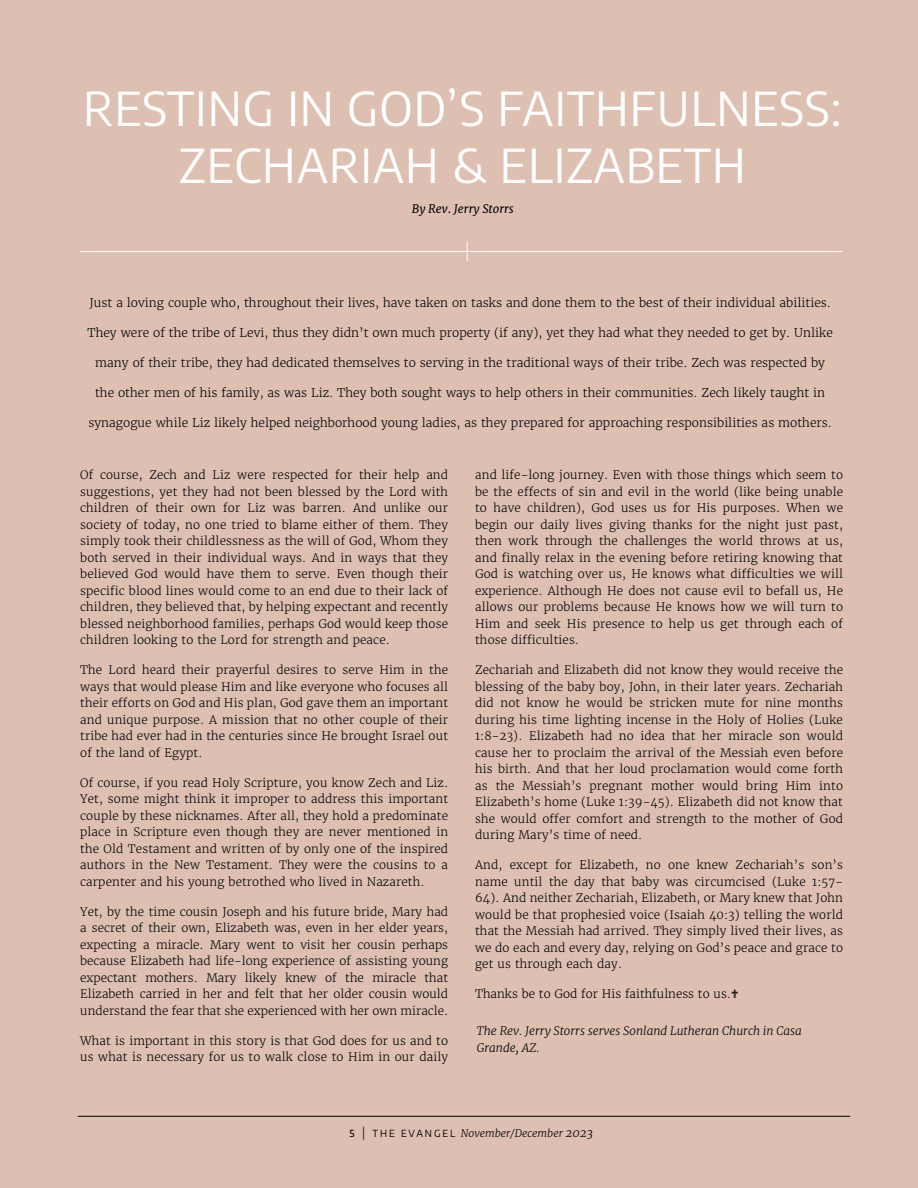
<style>
.page{position:relative;width:918px;height:1188px;background:#ddc0b2}
.page>*{position:absolute;margin:0;border:0;box-sizing:border-box;transform-origin:0 0}
.t1{font:46.5px/57px "Encode Sans";letter-spacing:.02em;color:#fff;text-align:center}
.t2{font:300 12px "Merriweather";color:#000}
.t3{font:300 11.7px/16.5px "Merriweather";letter-spacing:.01em;color:#000;text-align:justify}
.t4{font:italic 300 11.7px/16.5px "Merriweather";color:#000}
.t5{font:italic 11.7px "Merriweather";color:#000}
.t6{font:italic 300 10.5px "Merriweather";color:#000}
.s1{font-family:"Encode Sans";font-weight:500;font-style:normal;font-size:9.75px}
.s2{font-family:"Encode Sans";font-weight:400;font-style:normal;font-size:12.6px}
.s3{font-family:"Encode Sans";font-weight:400;font-style:normal;font-size:9.75px}
.s4{font-size:12px}
</style>
<div class="page">
<hr style="left:80px;top:251px;width:762px;height:1px;background:#fff">
<svg style="left:467px;top:242px;width:1px;height:19px"></svg>
<hr style="left:78px;top:1116px;width:772px;height:1px;background:#000">
<h1 class="t1" style="left:83px;top:78px;width:760px">RESTING IN GOD’S FAITHFULNESS:<br>ZECHARIAH &amp; ELIZABETH</h1>
<p class="t5" style="left:412px;top:202px;width:103px">By Rev. Jerry Storrs</p>
<p class="t2" style="left:89px;top:295px;width:743px">Just a loving couple who, throughout their lives, have taken on tasks and done them to the best of their individual abilities.</p>
<p class="t2" style="left:88px;top:325px;width:747px">They were of the tribe of Levi, thus they didn’t own much property (if any), yet they had what they needed to get by. Unlike</p>
<p class="t2" style="left:95px;top:355px;width:731px">many of their tribe, they had dedicated themselves to serving in the traditional ways of their tribe. Zech was respected by</p>
<p class="t2" style="left:95px;top:385px;width:732px">the other men of his family, as was Liz. They both sought ways to help others in their communities. Zech likely taught in</p>
<p class="t2" style="left:88px;top:415px;width:745px">synagogue while Liz likely helped neighborhood young ladies, as they prepared for approaching responsibilities as mothers.</p>
<p class="t3" style="left:80px;top:467px;width:369px">Of course, Zech and Liz were respected for their help and suggestions, yet they had not been blessed by the Lord with children of their own for Liz was barren. And unlike our society of today, no one tried to blame either of them. They simply took their childlessness as the will of God, Whom they both served in their individual ways. And in ways that they believed God would have them to serve. Even though their specific blood lines would come to an end due to their lack of children, they believed that, by helping expectant and recently blessed neighborhood families, perhaps God would keep those children looking to the Lord for strength and peace.</p>
<p class="t3" style="left:80px;top:662px;width:369px">The Lord heard their prayerful desires to serve Him in the ways that would please Him and like everyone who focuses all their efforts on God and His plan, God gave them an important and unique purpose. A mission that no other couple of their tribe had ever had in the centuries since He brought Israel out of the land of Egypt.</p>
<p class="t3" style="left:80px;top:774px;width:369px">Of course, if you read Holy Scripture, you know Zech and Liz.<br>Yet, some might think it improper to address this important couple by these nicknames. After all, they hold a predominate place in Scripture even though they are never mentioned in the Old Testament and written of by only one of the inspired authors in the New Testament. They were the cousins to a carpenter and his young betrothed who lived in Nazareth.</p>
<p class="t3" style="left:80px;top:903px;width:369px">Yet, by the time cousin Joseph and his future bride, Mary had a secret of their own, Elizabeth was, even in her elder years, expecting a miracle. Mary went to visit her cousin perhaps because Elizabeth had life-long experience of assisting young expectant mothers. Mary likely knew of the miracle that Elizabeth carried in her and felt that her older cousin would understand the fear that she experienced with her own miracle.</p>
<p class="t3" style="left:80px;top:1032px;width:369px">What is important in this story is that God does for us and to us what is necessary for us to walk close to Him in our daily</p>
<p class="t3" style="left:475px;top:467px;width:369px">and life-long journey. Even with those things which seem to be the effects of sin and evil in the world (like being unable to have children), God uses us for His purposes. When we begin our daily lives giving thanks for the night just past, then work through the challenges the world throws at us, and finally relax in the evening before retiring knowing that God is watching over us, He knows what difficulties we will experience. Although He does not cause evil to befall us, He allows our problems because He knows how we will turn to Him and seek His presence to help us get through each of those difficulties.</p>
<p class="t3" style="left:475px;top:662px;width:369px">Zechariah and Elizabeth did not know they would receive the blessing of the baby boy, John, in their later years. Zechariah did not know he would be stricken mute for nine months during his time lighting incense in the Holy of Holies (Luke 1:8-23). Elizabeth had no idea that her miracle son would cause her to proclaim the arrival of the Messiah even before his birth. And that her loud proclamation would come forth as the Messiah’s pregnant mother would bring Him into Elizabeth’s home (Luke 1:39-45). Elizabeth did not know that she would offer comfort and strength to the mother of God during Mary’s time of need.</p>
<p class="t3" style="left:475px;top:857px;width:369px">And, except for Elizabeth, no one knew Zechariah’s son’s name until the day that baby was circumcised (Luke 1:57- 64). And neither Zechariah, Elizabeth, or Mary knew that John would be that prophesied voice (Isaiah 40:3) telling the world that the Messiah had arrived. They simply lived their lives, as we do each and every day, relying on God’s peace and grace to get us through each day.</p>
<p class="t3" style="left:475px;top:986px;width:257px">Thanks be to God for His faithfulness to us.</p>
<p class="t4" style="left:477px;top:1023px;width:327px">The Rev. Jerry Storrs serves Sonland Lutheran Church in Casa<br>Grande, AZ.</p>
<p class="t6" style="left:350px;top:1127px;width:245px"><span class="s1">5</span> <span class="s2">|</span> <span class="s3">T H E E VA N G E L</span> November/December <span class="s4">2023</span></p>
</div>
